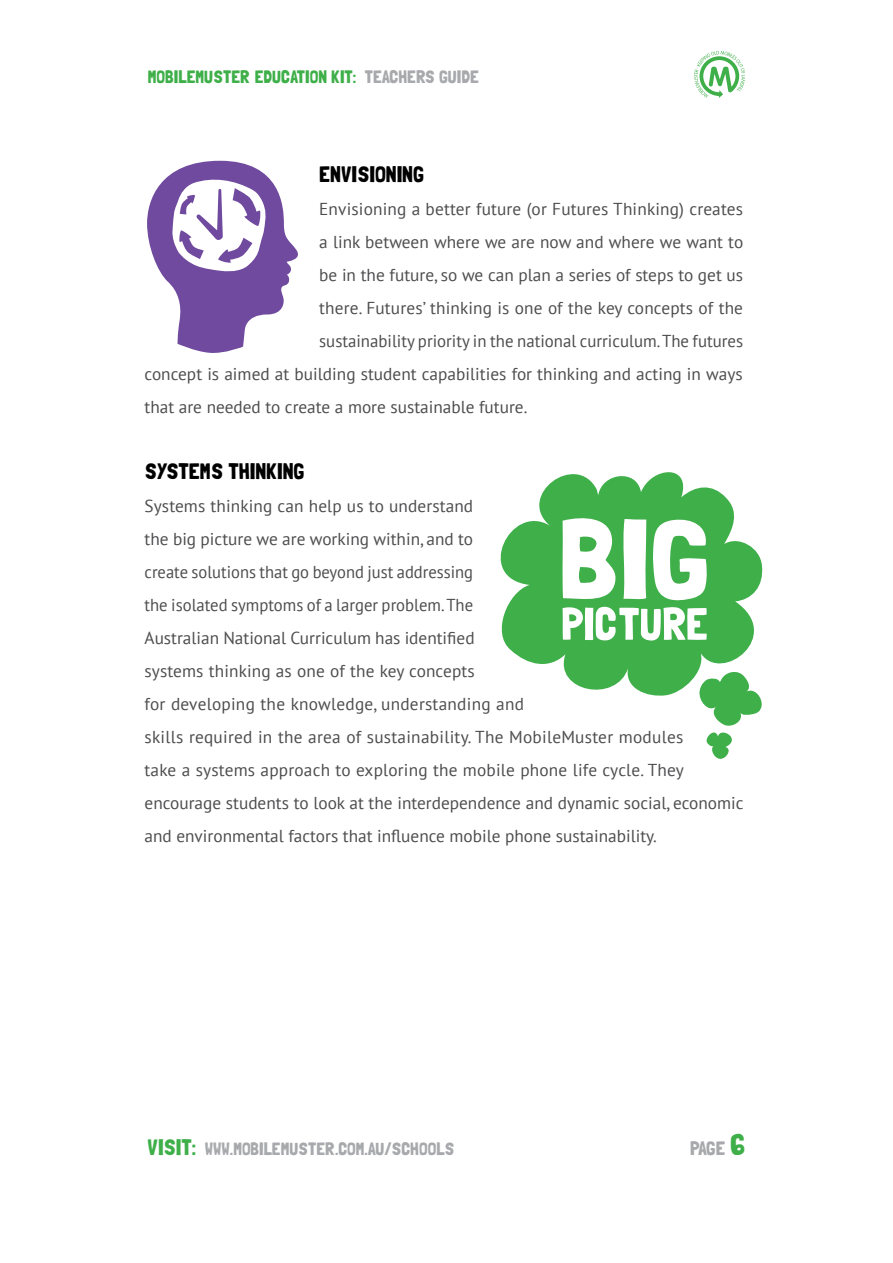
<style>
.page{position:relative;width:893px;height:1263px;background:#fff}
.page>*{position:absolute;margin:0;border:0;box-sizing:border-box;transform-origin:0 0}
.t1{font:22.5px "Londrina Solid";color:#000}
.t2{font:19.5px "Londrina Solid";color:#a7a9ac}
.t3{font:18px "Londrina Solid";color:#3eaf49}
.t4{font:17.85px "Londrina Solid";color:#a7a9ac}
.t5{font:17.25px/33px "PT Sans";color:#4d4d4f}
.s1{color:#a7a9ac}
.s2{font-size:22.5px;color:#3eaf49}
.s3{font-size:30px;color:#3eaf49}
</style>
<div class="page">
<svg style="left:694px;top:51px;width:51px;height:47px"></svg>
<svg style="left:500px;top:472px;width:263px;height:287px"></svg>
<svg style="left:147px;top:161px;width:151px;height:192px"></svg>
<p class="t3" style="left:148px;top:66px;width:333px">MOBILEMUSTER EDUCATION KIT: <span class="s1">TEACHERS GUIDE</span></p>
<h1 class="t1" style="left:319px;top:160px;width:106px">ENVISIONING</h1>
<p class="t5" style="left:319px;top:192px;width:425px">Envisioning a better future (or Futures Thinking) creates</p>
<p class="t5" style="left:319px;top:225px;width:425px">a link between where we are now and where we want to</p>
<p class="t5" style="left:319px;top:258px;width:425px">be in the future, so we can plan a series of steps to get us</p>
<p class="t5" style="left:319px;top:291px;width:425px">there. Futures’ thinking is one of the key concepts of the</p>
<p class="t5" style="left:319px;top:324px;width:425px">sustainability priority in the national curriculum. The futures</p>
<p class="t5" style="left:145px;top:357px;width:600px">concept is aimed at building student capabilities for thinking and acting in ways</p>
<p class="t5" style="left:145px;top:390px;width:384px">that are needed to create a more sustainable future.</p>
<h1 class="t1" style="left:145px;top:457px;width:161px">SYSTEMS THINKING</h1>
<p class="t5" style="left:145px;top:489px;width:600px">Systems thinking can help us to understand<br>the big picture we are working within, and to<br>create solutions that go beyond just addressing<br>the isolated symptoms of a larger problem. The<br>Australian National Curriculum has identified<br>systems thinking as one of the key concepts<br>for developing the knowledge, understanding and<br>skills required in the area of sustainability. The MobileMuster modules<br>take a systems approach to exploring the mobile phone life cycle. They encourage students to look at the interdependence and dynamic social, economic and environmental factors that influence mobile phone sustainability.</p>
<p class="t4" style="left:148px;top:1138px;width:308px"><span class="s2">VISIT:</span> WWW.MOBILEMUSTER.COM.AU/SCHOOLS</p>
<p class="t2" style="left:690px;top:1137px;width:57px">PAGE <span class="s3">6</span></p>
</div>
